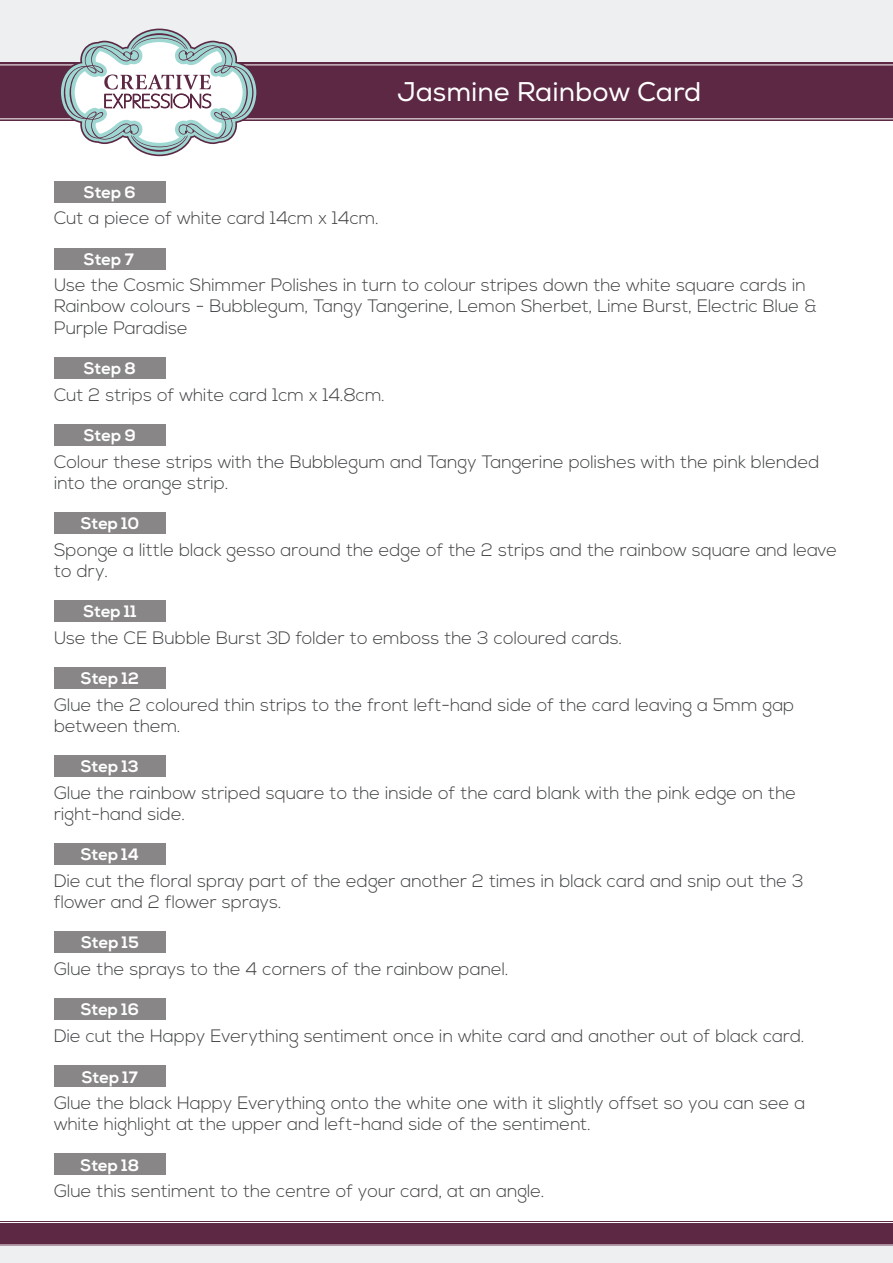
<style>
.page{position:relative;width:893px;height:1263px;background:#fff}
.page>*{position:absolute;margin:0;border:0;box-sizing:border-box;transform-origin:0 0}
.t1{font:27px "Nexa";color:#fff}
.t2{font:300 18px/21px "Nexa";color:#3e4144}
.t3{font:700 16.5px "Nexa";color:#fff}
</style>
<div class="page">
<div style="left:0;top:0;width:893px;height:62px;background:#edeff0"></div>
<div style="left:0;top:1246px;width:893px;height:17px;background:#edeff0"></div>
<div style="left:0;top:1221px;width:893px;height:25px;background:#5c2844"></div>
<hr style="left:0;top:1244px;width:893px;height:1px;background:#fff">
<hr style="left:0;top:1222px;width:893px;height:1px;background:#fff">
<div style="left:0;top:62px;width:893px;height:59px;background:#5c2844"></div>
<hr style="left:0;top:118px;width:893px;height:1px;background:#fff">
<hr style="left:0;top:64px;width:893px;height:1px;background:#fff">
<svg style="left:57px;top:28px;width:202px;height:129px"></svg>
<div style="left:54px;top:181px;width:112px;height:21px;background:#888687"></div>
<div style="left:54px;top:248px;width:112px;height:21px;background:#888687"></div>
<div style="left:54px;top:357px;width:112px;height:22px;background:#888687"></div>
<div style="left:54px;top:424px;width:112px;height:22px;background:#888687"></div>
<div style="left:54px;top:512px;width:112px;height:22px;background:#888687"></div>
<div style="left:54px;top:600px;width:112px;height:22px;background:#888687"></div>
<div style="left:54px;top:667px;width:112px;height:22px;background:#888687"></div>
<div style="left:54px;top:755px;width:112px;height:22px;background:#888687"></div>
<div style="left:54px;top:843px;width:112px;height:22px;background:#888687"></div>
<div style="left:54px;top:931px;width:112px;height:22px;background:#888687"></div>
<div style="left:54px;top:998px;width:112px;height:22px;background:#888687"></div>
<div style="left:54px;top:1065px;width:112px;height:22px;background:#888687"></div>
<div style="left:54px;top:1153px;width:112px;height:22px;background:#888687"></div>
<h1 class="t1" style="left:398px;top:75px;width:305px">Jasmine Rainbow Card</h1>
<p class="t3" style="left:84px;top:183px;width:53px">Step 6</p>
<p class="t2" style="left:54px;top:209px;width:326px">Cut a piece of white card 14cm x 14cm.</p>
<p class="t3" style="left:84px;top:250px;width:52px">Step 7</p>
<p class="t2" style="left:54px;top:276px;width:765px">Use the Cosmic Shimmer Polishes in turn to colour stripes down the white square cards in<br>Rainbow colours - Bubblegum, Tangy Tangerine, Lemon Sherbet, Lime Burst, Electric Blue &amp;<br>Purple Paradise</p>
<p class="t3" style="left:84px;top:359px;width:54px">Step 8</p>
<p class="t2" style="left:54px;top:385px;width:333px">Cut 2 strips of white card 1cm x 14.8cm.</p>
<p class="t3" style="left:84px;top:426px;width:54px">Step 9</p>
<p class="t2" style="left:54px;top:452px;width:767px">Colour these strips with the Bubblegum and Tangy Tangerine polishes with the pink blended into the orange strip.</p>
<p class="t3" style="left:81px;top:514px;width:60px">Step 10</p>
<p class="t2" style="left:54px;top:540px;width:785px">Sponge a little black gesso around the edge of the 2 strips and the rainbow square and leave to dry.</p>
<p class="t3" style="left:83px;top:602px;width:55px">Step 11</p>
<p class="t2" style="left:54px;top:628px;width:570px">Use the CE Bubble Burst 3D folder to emboss the 3 coloured cards.</p>
<p class="t3" style="left:81px;top:669px;width:59px">Step 12</p>
<p class="t2" style="left:54px;top:695px;width:742px">Glue the 2 coloured thin strips to the front left-hand side of the card leaving a 5mm gap between them.</p>
<p class="t3" style="left:81px;top:757px;width:60px">Step 13</p>
<p class="t2" style="left:54px;top:783px;width:744px">Glue the rainbow striped square to the inside of the card blank with the pink edge on the right-hand side.</p>
<p class="t3" style="left:81px;top:845px;width:60px">Step 14</p>
<p class="t2" style="left:54px;top:871px;width:751px">Die cut the floral spray part of the edger another 2 times in black card and snip out the 3 flower and 2 flower sprays.</p>
<p class="t3" style="left:81px;top:933px;width:59px">Step 15</p>
<p class="t2" style="left:54px;top:959px;width:456px">Glue the sprays to the 4 corners of the rainbow panel.</p>
<p class="t3" style="left:81px;top:1000px;width:60px">Step 16</p>
<p class="t2" style="left:54px;top:1026px;width:752px">Die cut the Happy Everything sentiment once in white card and another out of black card.</p>
<p class="t3" style="left:82px;top:1067px;width:58px">Step 17</p>
<p class="t2" style="left:54px;top:1093px;width:753px">Glue the black Happy Everything onto the white one with it slightly offset so you can see a white highlight at the upper and left-hand side of the sentiment.</p>
<p class="t3" style="left:81px;top:1155px;width:60px">Step 18</p>
<p class="t2" style="left:54px;top:1181px;width:492px">Glue this sentiment to the centre of your card, at an angle.</p>
</div>
